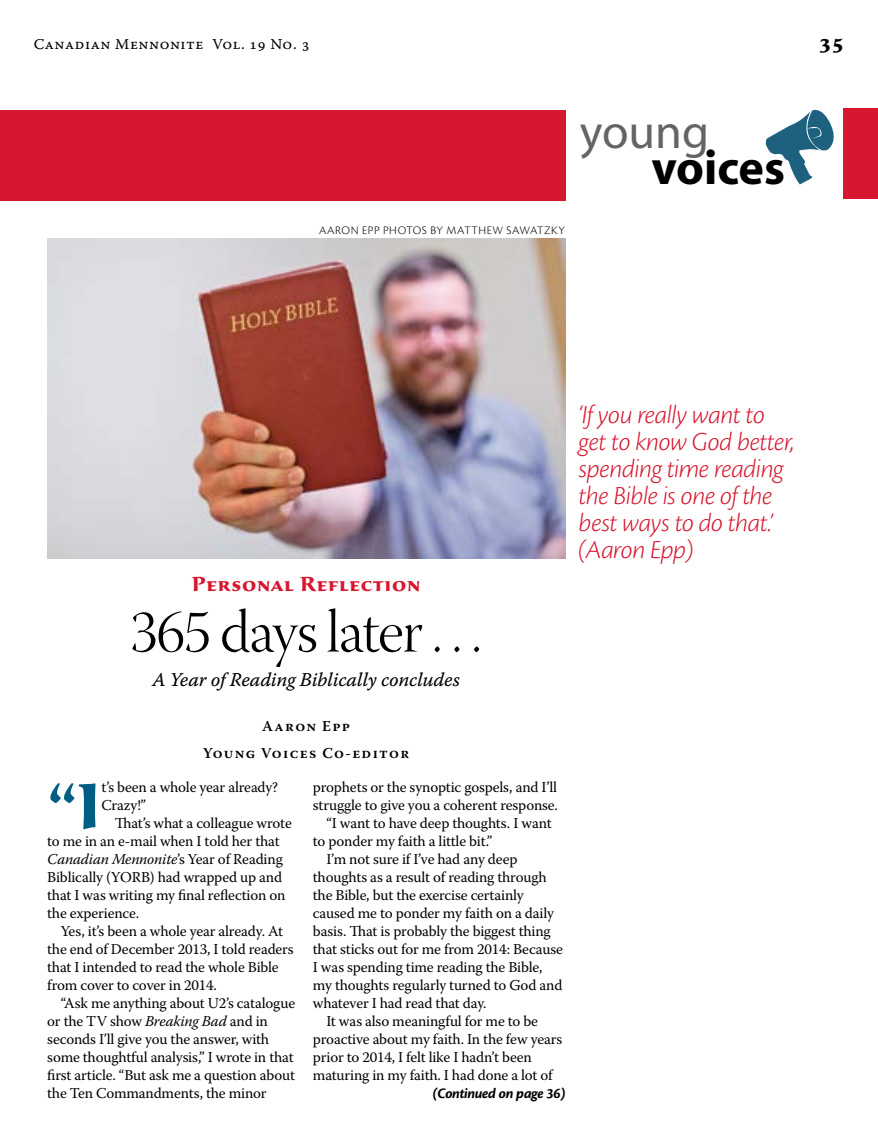
<style>
.page{position:relative;width:878px;height:1148px;background:#fff}
.page>*{position:absolute;margin:0;border:0;box-sizing:border-box;transform-origin:0 0}
.t1{font:700 66.3px "Sava Pro";color:#005e83}
.t2{font:60px "Warnock Pro Light Disp";letter-spacing:-.02em;color:#000}
.t3{font:700 48.3px "Myriad";color:#000}
.t4{font:48.3px "Myriad";color:#636466}
.t5{font:italic 300 27px/27px "Cronos Pro";letter-spacing:-.02em;color:#d7162f}
.t6{font:700 21px "Sava Pro";letter-spacing:.035em;color:#d7162f}
.t7{font:700 21px "Sava Pro";color:#000}
.t8{font:19.5px "Warnock Pro It Capt";letter-spacing:-.02em;color:#000}
.t9{font:15px/18px "Warnock Pro";letter-spacing:-.01em;color:#000}
.t10{font:600 15px/27px "Warnock Pro";letter-spacing:.09em;color:#000;text-align:center}
.t11{font:15px "Warnock Pro Capt";letter-spacing:.035em;color:#000}
.t12{font:italic 700 15px "Cronos Pro";letter-spacing:-.02em;color:#000}
.t13{font:300 12px "Cronos Pro";letter-spacing:.05em;color:#000}
.s1{font-style:italic}
</style>
<div class="page">
<div style="left:843px;top:108px;width:35px;height:90px;background:#d7162f"></div>
<div style="left:1px;top:111px;width:565px;height:90px;background:#d7162f"></div>
<svg style="left:765px;top:109px;width:69px;height:75px"></svg>
<img style="left:47px;top:239px;width:518px;height:319px">
<p class="t11" style="left:34px;top:35px;width:277px">Canadian Mennonite Vol. 19 No. 3</p>
<h3 class="t7" style="left:819px;top:28px;width:27px">35</h3>
<h3 class="t4" style="left:579px;top:108px;width:131px">young</h3>
<h3 class="t3" style="left:651px;top:143px;width:135px">voices</h3>
<p class="t13" style="left:319px;top:223px;width:247px">AARON EPP PHOTOS BY MATTHEW SAWATZKY</p>
<h3 class="t6" style="left:192px;top:570px;width:230px">Personal Reflection</h3>
<h2 class="t2" style="left:130px;top:599px;width:353px">365 days later . . .</h2>
<h3 class="t8" style="left:152px;top:668px;width:309px">A Year of Reading Biblically concludes</h3>
<p class="t10" style="left:203px;top:712px;width:208px">Aaron Epp<br>Young Voices Co-editor</p>
<h1 class="t1" style="left:47px;top:762px;width:57px">“I</h1>
<p class="t9" style="left:101px;top:778px;width:178px">t’s been a whole year already?<br>Crazy!”</p>
<p class="t9" style="left:47px;top:814px;width:246px;text-indent:67px">That’s what a colleague wrote to me in an e-mail when I told her that<br><span class="s1">Canadian Mennonite</span>’s Year of Reading<br>Biblically (YORB) had wrapped up and that I was writing my final reflection on the experience.</p>
<p class="t9" style="left:47px;top:922px;width:248px;text-indent:14px">Yes, it’s been a whole year already. At the end of December 2013, I told readers that I intended to read the whole Bible from cover to cover in 2014.</p>
<p class="t9" style="left:47px;top:994px;width:249px;text-indent:14px">“Ask me anything about U2’s catalogue or the TV show <span class="s1">Breaking Bad</span> and in seconds I’ll give you the answer, with some thoughtful analysis,” I wrote in that first article. “But ask me a question about the Ten Commandments, the minor</p>
<p class="t9" style="left:313px;top:778px;width:246px">prophets or the synoptic gospels, and I’ll</p>
<p class="t9" style="left:313px;top:796px;width:246px">struggle to give you a coherent response.</p>
<p class="t9" style="left:326px;top:814px;width:227px">“I want to have deep thoughts. I want</p>
<p class="t9" style="left:313px;top:832px;width:181px">to ponder my faith a little bit.”</p>
<p class="t9" style="left:326px;top:850px;width:192px">I’m not sure if I’ve had any deep</p>
<p class="t9" style="left:313px;top:868px;width:235px">thoughts as a result of reading through</p>
<p class="t9" style="left:313px;top:886px;width:212px">the Bible, but the exercise certainly</p>
<p class="t9" style="left:313px;top:904px;width:242px">caused me to ponder my faith on a daily</p>
<p class="t9" style="left:313px;top:922px;width:239px">basis. That is probably the biggest thing</p>
<p class="t9" style="left:313px;top:940px;width:251px">that sticks out for me from 2014: Because</p>
<p class="t9" style="left:313px;top:958px;width:231px">I was spending time reading the Bible,</p>
<p class="t9" style="left:313px;top:976px;width:251px">my thoughts regularly turned to God and</p>
<p class="t9" style="left:313px;top:994px;width:175px">whatever I had read that day.</p>
<p class="t9" style="left:326px;top:1012px;width:213px">It was also meaningful for me to be</p>
<p class="t9" style="left:313px;top:1030px;width:251px">proactive about my faith. In the few years</p>
<p class="t9" style="left:313px;top:1048px;width:220px">prior to 2014, I felt like I hadn’t been</p>
<p class="t9" style="left:313px;top:1066px;width:241px">maturing in my faith. I had done a lot of</p>
<p class="t12" style="left:432px;top:1085px;width:135px">(Continued on page 36)</p>
<h3 class="t5" style="left:578px;top:401px;width:217px">‘If you really want to get to know God better, spending time reading the Bible is one of the best ways to do that.’ (Aaron Epp)</h3>
</div>
